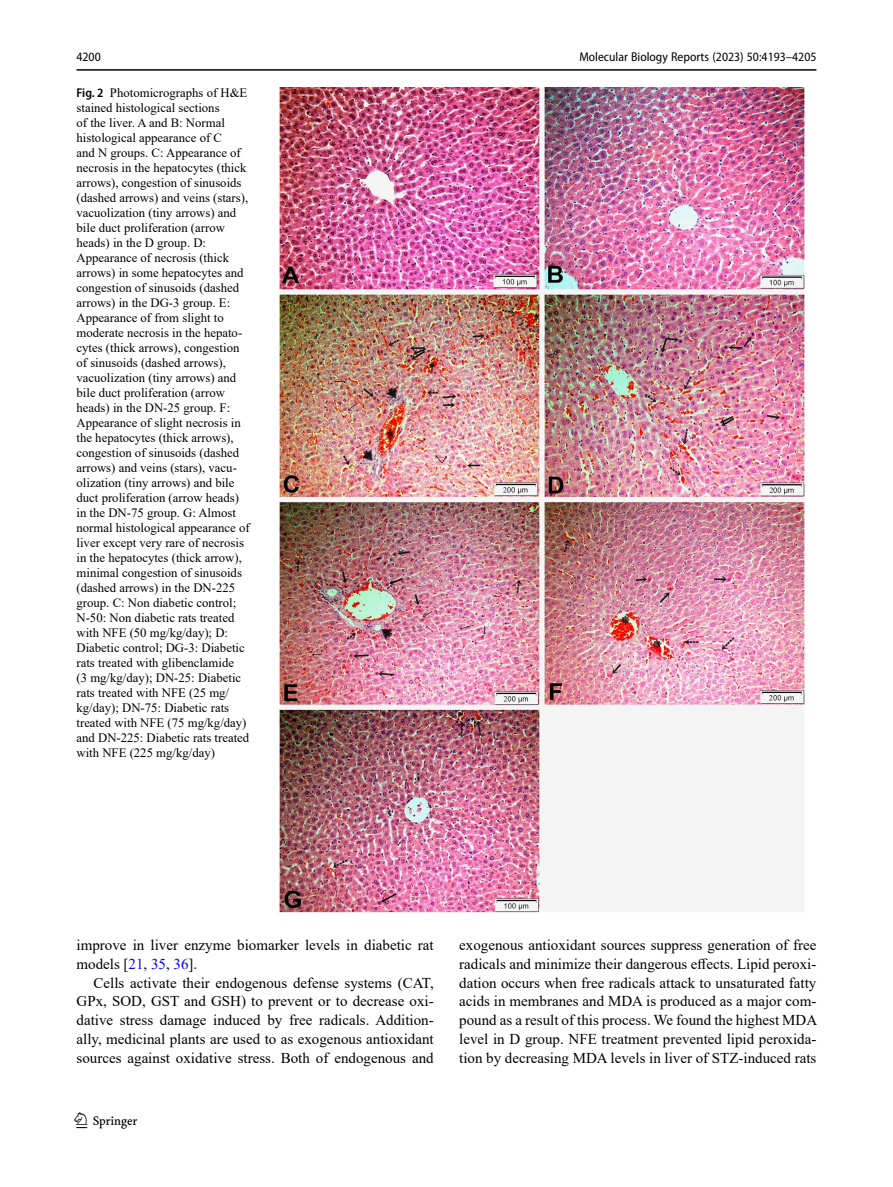
<style>
.page{position:relative;width:893px;height:1187px;background:#fff}
.page>*{position:absolute;margin:0;border:0;box-sizing:border-box;transform-origin:0 0}
.t1{font:22.5px "Springnew";color:#000}
.Body_Text_Indent{font:15px/18.8px "Times New Roman";color:#000;text-align:justify}
.Figure_Caption_Side{font:12.75px/15px "Times New Roman";color:#000}
.t2{font:semi-condensed 12.75px "Myriad Pro";color:#000}
.s1{font-family:"Myriad Pro";font-weight:600;font-stretch:semi-condensed}
.s2{color:#00f}
</style>
<div class="page">
<hr style="left:77px;top:69px;width:739px;height:2px;background:#000">
<img style="left:279px;top:87px;width:527px;height:826px">
<p class="t2" style="left:77px;top:49px;width:26px">4200</p>
<p class="Figure_Caption_Side" style="left:77px;top:84px;width:175px"><span class="s1">Fig. 2</span> Photomicrographs of H&amp;E stained histological sections<br>of the liver. A and B: Normal histological appearance of C<br>and N groups. C: Appearance of necrosis in the hepatocytes (thick arrows), congestion of sinusoids (dashed arrows) and veins (stars), vacuolization (tiny arrows) and bile duct proliferation (arrow heads) in the D group. D:<br>Appearance of necrosis (thick arrows) in some hepatocytes and congestion of sinusoids (dashed arrows) in the DG-3 group. E:<br>Appearance of from slight to moderate necrosis in the hepato&shy;cytes (thick arrows), congestion of sinusoids (dashed arrows), vacuolization (tiny arrows) and bile duct proliferation (arrow heads) in the DN-25 group. F:<br>Appearance of slight necrosis in the hepatocytes (thick arrows), congestion of sinusoids (dashed arrows) and veins (stars), vacu&shy;olization (tiny arrows) and bile duct proliferation (arrow heads) in the DN-75 group. G: Almost normal histological appearance of liver except very rare of necrosis in the hepatocytes (thick arrow), minimal congestion of sinusoids (dashed arrows) in the DN-225 group. C: Non diabetic control;<br>N-50: Non diabetic rats treated with NFE (50 mg/kg/day); D:<br>Diabetic control; DG-3: Diabetic rats treated with glibenclamide<br>(3 mg/kg/day); DN-25: Diabetic rats treated with NFE (25 mg/ kg/day); DN-75: Diabetic rats treated with NFE (75 mg/kg/day) and DN-225: Diabetic rats treated with NFE (225 mg/kg/day)</p>
<p class="t2" style="left:579px;top:49px;width:239px">Molecular Biology Reports (2023) 50:4193–4205</p>
<p class="Body_Text_Indent" style="left:77px;top:935px;width:359px">improve in liver enzyme biomarker levels in diabetic rat models [<span class="s2">21</span>, <span class="s2">35</span>, <span class="s2">36</span>].</p>
<p class="Body_Text_Indent" style="left:77px;top:972px;width:359px;text-indent:17px">Cells activate their endogenous defense systems (CAT, GPx, SOD, GST and GSH) to prevent or to decrease oxi&shy;dative stress damage induced by free radicals. Addition&shy;ally, medicinal plants are used to as exogenous antioxidant sources against oxidative stress. Both of endogenous and</p>
<h1 class="t1" style="left:77px;top:1107px;width:63px">1 3</h1>
<p class="Body_Text_Indent" style="left:459px;top:935px;width:359px">exogenous antioxidant sources suppress generation of free radicals and minimize their dangerous effects. Lipid peroxi&shy;dation occurs when free radicals attack to unsaturated fatty acids in membranes and MDA is produced as a major com&shy;pound as a result of this process. We found the highest MDA level in D group. NFE treatment prevented lipid peroxida&shy;tion by decreasing MDA levels in liver of STZ-induced rats</p>
</div>
